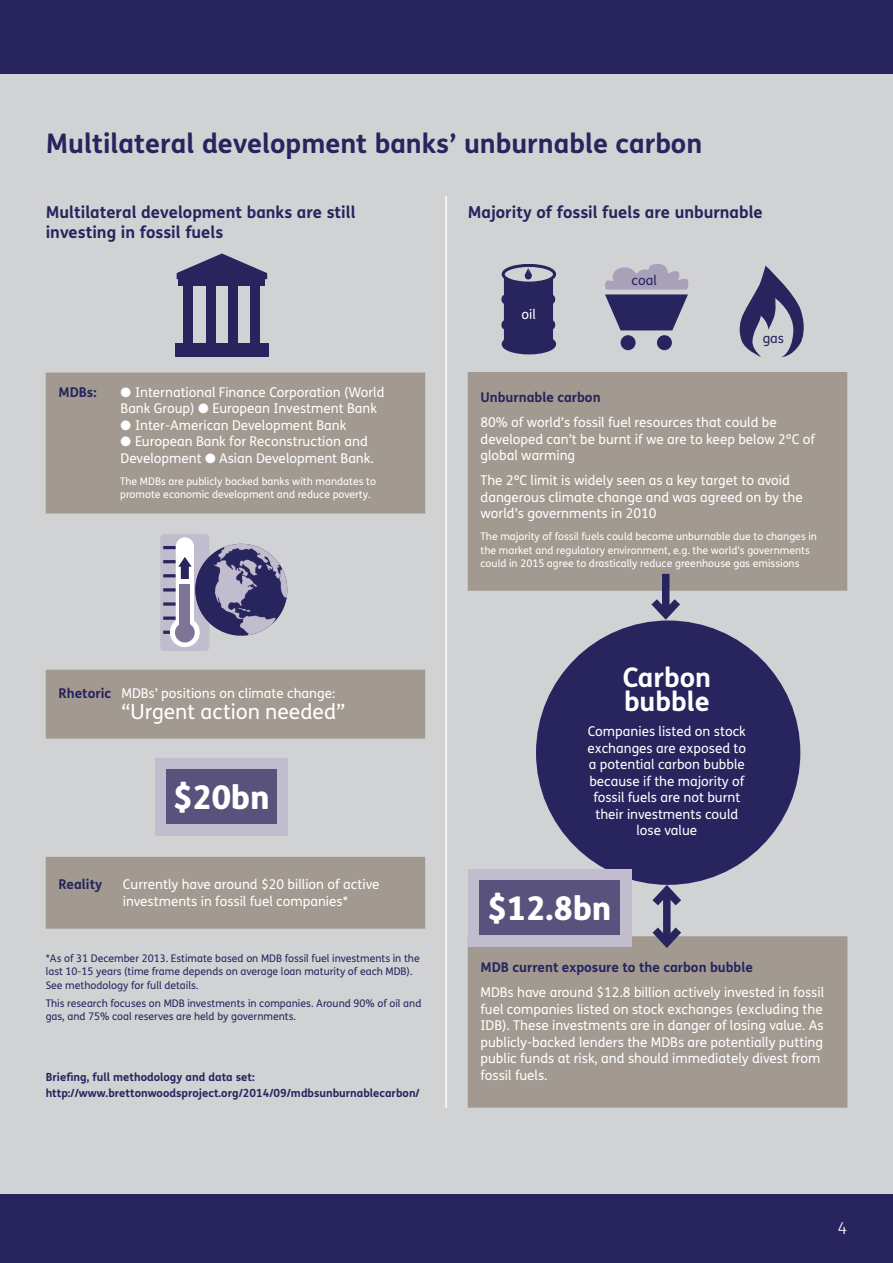
<style>
.page{position:relative;width:893px;height:1263px;background:#fff}
.page>*{position:absolute;margin:0;border:0;box-sizing:border-box;transform-origin:0 0}
.t1{font:800 32.85px "FS Me";color:#fff}
.AA_Link_bold{font:700 27px "FS Me";color:#27245e}
.t2{font:700 27px/24px "FS Me";color:#fff}
.t3{font:21px "FS Me";color:#fff}
.AA_Link_bold-2{font:700 16.5px/19.5px "FS Me";color:#27245e}
.t4{font:300 16.5px "FS Me";color:#fff}
.t5{font:13.5px/16.5px "FS Me";color:#fff}
.t6{font:700 13.5px "FS Me";color:#27245e}
.t7{font:13.5px "FS Me";color:#27245e}
.AA_Link_bold-3{font:700 11.25px/16.5px "FS Me";color:#27245e}
.t8{font:10.5px/13.5px "FS Me";color:#27245e}
.t9{font:10.5px/13.5px "FS Me";color:#fff}
.s1{font-weight:700;color:#27245e}
</style>
<div class="page">
<div style="left:0;top:65px;width:893px;height:1135px;background:#d1d2d4"></div>
<div style="left:46px;top:372px;width:379px;height:141px;background:#a29991"></div>
<div style="left:46px;top:669px;width:379px;height:70px;background:#a29991"></div>
<div style="left:46px;top:856px;width:379px;height:73px;background:#a29991"></div>
<div style="left:155px;top:758px;width:132px;height:78px;background:#c1bcce"></div>
<div style="left:166px;top:769px;width:111px;height:55px;background:#59527d"></div>
<div style="left:468px;top:934px;width:379px;height:174px;background:#a29991"></div>
<hr style="left:445px;top:196px;width:2px;height:911px;background:#fff">
<div style="left:536px;top:620px;width:264px;height:265px;background:#27245e;border-radius:50%"></div>
<div style="left:663px;top:890px;width:8px;height:52px;background:#27245e"></div>
<svg style="left:645px;top:882px;width:44px;height:31px"></svg>
<svg style="left:645px;top:919px;width:44px;height:34px"></svg>
<div style="left:176px;top:343px;width:93px;height:14px;background:#27245e"></div>
<div style="left:184px;top:279px;width:9px;height:65px;background:#27245e"></div>
<div style="left:206px;top:279px;width:9px;height:65px;background:#27245e"></div>
<div style="left:228px;top:279px;width:9px;height:65px;background:#27245e"></div>
<div style="left:251px;top:279px;width:9px;height:65px;background:#27245e"></div>
<svg style="left:177px;top:253px;width:90px;height:32px"></svg>
<svg style="left:739px;top:266px;width:65px;height:91px"></svg>
<div style="left:621px;top:335px;width:15px;height:15px;background:#27245e;border-radius:50%"></div>
<div style="left:657px;top:335px;width:15px;height:15px;background:#27245e;border-radius:50%"></div>
<svg style="left:605px;top:264px;width:84px;height:66px"></svg>
<div style="left:502px;top:264px;width:54px;height:21px;border:3px solid #27245e;border-radius:50%"></div>
<div style="left:503px;top:335px;width:52px;height:18px;background:#27245e;border-radius:50%"></div>
<div style="left:502px;top:334px;width:54px;height:20px;border:3px solid #27245e;border-radius:50%"></div>
<div style="left:501px;top:295px;width:7px;height:9px;background:#27245e;border-radius:50%"></div>
<div style="left:549px;top:295px;width:6px;height:9px;background:#27245e;border-radius:50%"></div>
<div style="left:501px;top:320px;width:7px;height:9px;background:#27245e;border-radius:50%"></div>
<div style="left:549px;top:320px;width:6px;height:9px;background:#27245e;border-radius:50%"></div>
<svg style="left:504px;top:268px;width:49px;height:76px"></svg>
<div style="left:468px;top:372px;width:379px;height:219px;background:#a29991"></div>
<div style="left:662px;top:574px;width:7px;height:40px;background:#27245e"></div>
<svg style="left:644px;top:591px;width:44px;height:32px"></svg>
<div style="left:160px;top:534px;width:49px;height:117px;background:#c1bcce;border-radius:5px"></div>
<svg style="left:163px;top:537px;width:37px;height:110px"></svg>
<div style="left:179px;top:584px;width:11px;height:41px;background:#7e7497"></div>
<div style="left:179px;top:579px;width:12px;height:5px;background:#fff"></div>
<img style="left:195px;top:544px;width:92px;height:92px;border-radius:46px">
<div style="left:0;top:0;width:893px;height:73px;background:#27245e"></div>
<div style="left:0;top:1195px;width:893px;height:68px;background:#27245e"></div>
<div style="left:468px;top:869px;width:163px;height:78px;background:#c1bcce"></div>
<div style="left:479px;top:880px;width:141px;height:55px;background:#59527d"></div>
<p class="AA_Link_bold" style="left:46px;top:127px;width:658px">Multilateral development banks’ unburnable carbon</p>
<p class="AA_Link_bold-2" style="left:46px;top:203px;width:311px">Multilateral development banks are still investing in fossil fuels</p>
<p class="AA_Link_bold-2" style="left:468px;top:203px;width:296px">Majority of fossil fuels are unburnable</p>
<p class="t7" style="left:631px;top:272px;width:27px">coal</p>
<p class="t6" style="left:58px;top:383px;width:40px">MDBs:</p>
<p class="t5" style="left:121px;top:384px;width:265px">● International Finance Corporation (World<br>Bank Group) ● European Investment Bank</p>
<p class="t5" style="left:121px;top:417px;width:227px">● Inter-American Development Bank</p>
<p class="t5" style="left:121px;top:433px;width:255px">● European Bank for Reconstruction and<br>Development ● Asian Development Bank.</p>
<p class="t9" style="left:120px;top:474px;width:257px">The MDBs are publicly backed banks with mandates to promote economic development and reduce poverty.</p>
<p class="t5" style="left:58px;top:685px;width:278px"><span class="s1">Rhetoric</span> MDBs’ positions on climate change:</p>
<p class="t3" style="left:121px;top:700px;width:225px">“Urgent action needed”</p>
<p class="t1" style="left:173px;top:777px;width:98px">$20bn</p>
<p class="t6" style="left:58px;top:876px;width:45px">Reality</p>
<p class="t5" style="left:123px;top:876px;width:258px">Currently have around $20 billion of active investments in fossil fuel companies*</p>
<p class="t8" style="left:46px;top:952px;width:376px">*As of 31 December 2013. Estimate based on MDB fossil fuel investments in the last 10-15 years (time frame depends on average loan maturity of each MDB).<br>See methodology for full details.</p>
<p class="t8" style="left:46px;top:996px;width:377px">This research focuses on MDB investments in companies. Around 90% of oil and gas, and 75% coal reserves are held by governments.</p>
<p class="AA_Link_bold-3" style="left:46px;top:1069px;width:376px">Briefing, full methodology and data set: http://www.brettonwoodsproject.org/2014/09/mdbsunburnablecarbon/</p>
<p class="t5" style="left:522px;top:306px;width:16px">oil</p>
<p class="t7" style="left:763px;top:330px;width:23px">gas</p>
<p class="t6" style="left:480px;top:389px;width:122px">Unburnable carbon</p>
<p class="t5" style="left:480px;top:415px;width:336px">80% of world’s fossil fuel resources that could be developed can’t be burnt if we are to keep below 2ºC of global warming</p>
<p class="t5" style="left:480px;top:473px;width:324px">The 2ºC limit is widely seen as a key target to avoid dangerous climate change and was agreed on by the world’s governments in 2010</p>
<p class="t9" style="left:480px;top:530px;width:338px">The majority of fossil fuels could become unburnable due to changes in the market and regulatory environment, e.g. the world’s governments could in 2015 agree to drastically reduce greenhouse gas emissions</p>
<p class="t2" style="left:623px;top:666px;width:90px">Carbon bubble</p>
<p class="t5" style="left:587px;top:724px;width:160px;text-align:center">Companies listed on stock exchanges are exposed to a potential carbon bubble because if the majority of fossil fuels are not burnt their investments could lose value</p>
<p class="t1" style="left:487px;top:888px;width:126px">$12.8bn</p>
<p class="t6" style="left:480px;top:959px;width:274px">MDB current exposure to the carbon bubble</p>
<p class="t5" style="left:480px;top:984px;width:345px">MDBs have around $12.8 billion actively invested in fossil fuel companies listed on stock exchanges (excluding the IDB). These investments are in danger of losing value. As publicly-backed lenders the MDBs are potentially putting public funds at risk, and should immediately divest from fossil fuels.</p>
<p class="t4" style="left:838px;top:1218px;width:11px">4</p>
</div>
